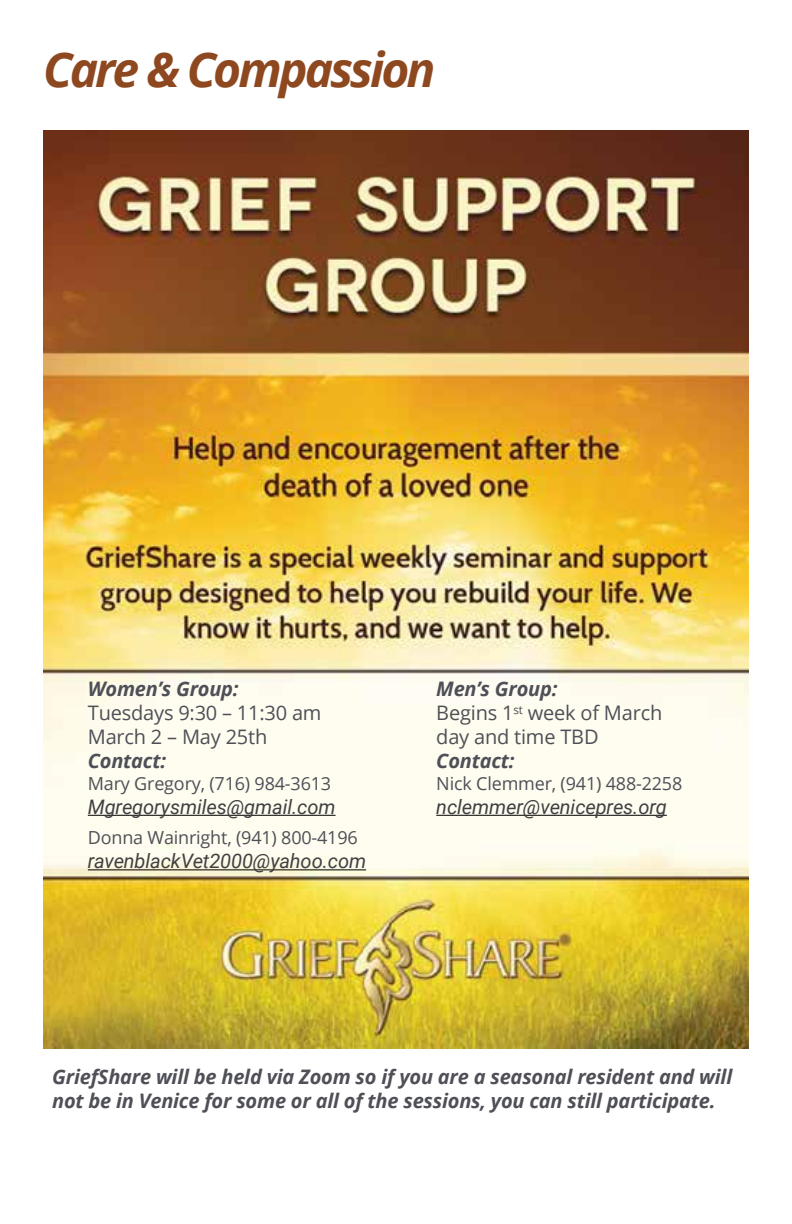
<style>
.page{position:relative;width:792px;height:1224px;background:#fff}
.page>*{position:absolute;margin:0;border:0;box-sizing:border-box;transform-origin:0 0}
.t1{font:italic 700 48px "Open Sans";letter-spacing:-.06em;color:#8e4820}
.t2{font:italic 700 20px/24px "Open Sans";letter-spacing:-.01em;color:#4f5057}
.t3{font:20px/24px "Open Sans";letter-spacing:-.01em;color:#4f5057}
.t4{font:italic 20px "Roboto";letter-spacing:-.005em;color:#414042}
.t5{font:18px "Open Sans";letter-spacing:-.01em;color:#4f5057}
.s1{font-weight:700;font-style:italic}
</style>
<div class="page">
<img style="left:43px;top:130px;width:706px;height:919px">
<hr style="left:88px;top:815px;width:248px;height:1px;background:#000">
<hr style="left:88px;top:869px;width:278px;height:1px;background:#000">
<hr style="left:436px;top:815px;width:231px;height:1px;background:#000">
<h1 class="t1" style="left:43px;top:35px;width:394px">Care &amp; Compassion</h1>
<p class="t2" style="left:88px;top:676px;width:152px">Women’s Group:</p>
<p class="t3" style="left:88px;top:700px;width:235px">Tuesdays 9:30 – 11:30 am<br>March 2 – May 25th</p>
<p class="t2" style="left:88px;top:748px;width:80px">Contact:</p>
<p class="t5" style="left:88px;top:771px;width:245px">Mary Gregory, (716) 984-3613</p>
<p class="t4" style="left:88px;top:793px;width:249px">Mgregorysmiles@gmail.com</p>
<p class="t5" style="left:88px;top:826px;width:272px">Donna Wainright, (941) 800-4196</p>
<p class="t4" style="left:88px;top:847px;width:280px">ravenblackVet2000@yahoo.com</p>
<p class="t3" style="left:436px;top:676px;width:227px"><span class="s1">Men’s Group:<br></span>Begins 1<sup>st</sup> week of March day and time TBD</p>
<p class="t2" style="left:436px;top:748px;width:80px">Contact:</p>
<p class="t5" style="left:436px;top:771px;width:248px">Nick Clemmer, (941) 488-2258</p>
<p class="t4" style="left:436px;top:793px;width:232px">nclemmer@venicepres.org</p>
<p class="t2" style="left:52px;top:1064px;width:682px">GriefShare will be held via Zoom so if you are a seasonal resident and will not be in Venice for some or all of the sessions, you can still participate.</p>
</div>
